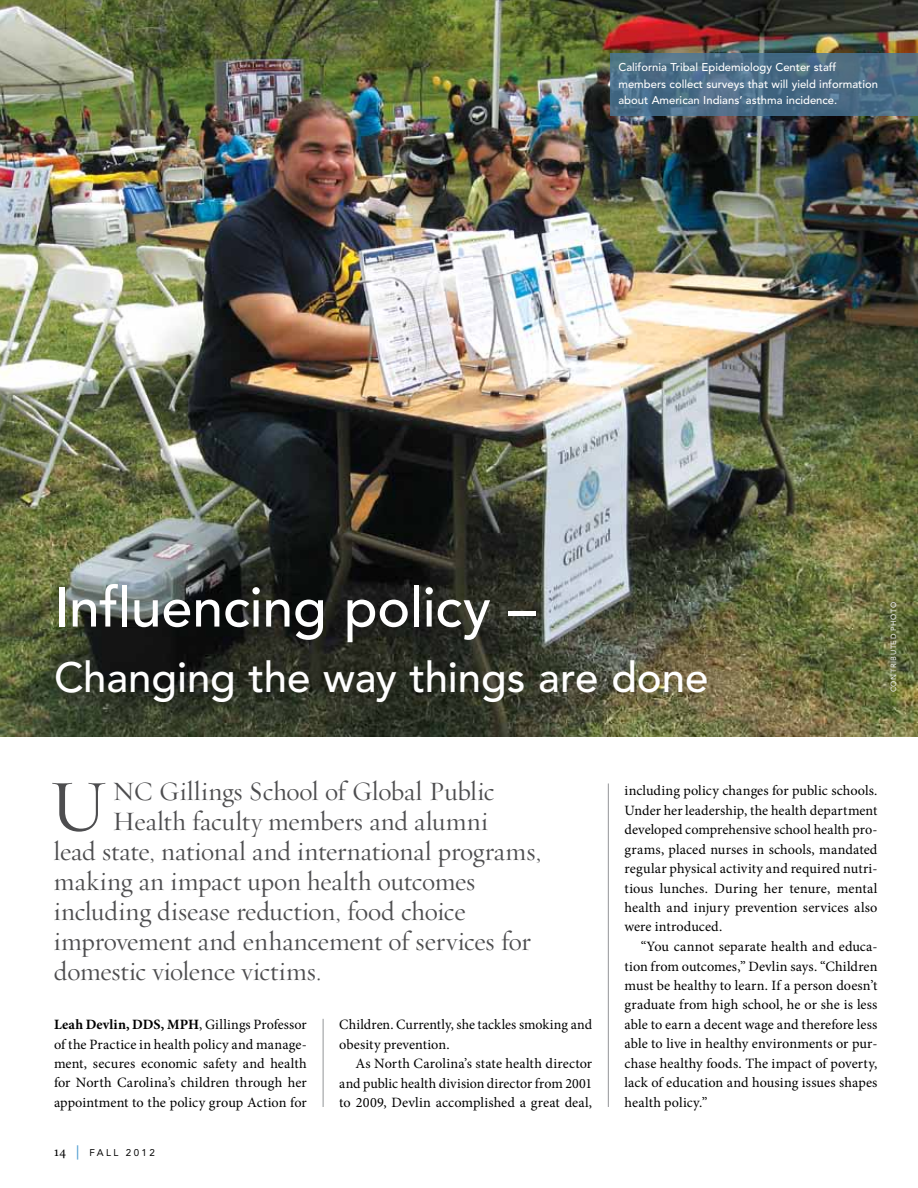
<style>
.page{position:relative;width:918px;height:1188px;background:#fff}
.page>*{position:absolute;margin:0;border:0;box-sizing:border-box;transform-origin:0 0}
.t1{font:73.8px "Requiem Display HTF Roman";color:#4d4d4f}
.t2{font:500 55.5px "Avenir";letter-spacing:-.01em;color:#fff}
.t3{font:500 42px "Avenir";letter-spacing:-.005em;color:#fff}
.t4{font:27px "Requiem Display HTF Roman";letter-spacing:-.005em;color:#4d4d4f}
.t5{font:14.25px/19.5px "Minion Pro";letter-spacing:-.005em;color:#000;text-align:justify}
.t6{font:500 11.25px/16.5px "Avenir";color:#fff}
.t7{font:9.75px "Avenir";letter-spacing:.25em;color:#000}
.t8{font:500 7.5px "Avenir";letter-spacing:.075em;color:#e6e7e8}
.s1{font-weight:700}
.s2{font-family:"Minion Pro";font-size:14.25px}
.s3{font-family:"Minion Pro";font-weight:600;font-size:14.25px;color:#56a0d3}
</style>
<div class="page">
<img style="left:0;top:0;width:918px;height:736px">
<hr style="left:323px;top:1019px;width:1px;height:88px;background:#939598">
<hr style="left:608px;top:784px;width:1px;height:323px;background:#939598">
<svg style="left:610px;top:54px;width:308px;height:62px;background:#4b6d86"></svg>
<p class="t6" style="left:618px;top:59px;width:261px">California Tribal Epidemiology Center staff members collect surveys that will yield information about American Indians’ asthma incidence.</p>
<h2 class="t2" style="left:54px;top:575px;width:483px">Influencing policy –</h2>
<h3 class="t3" style="left:54px;top:653px;width:656px">Changing the way things are done</h3>
<p class="t8" style="left:889px;top:692px;width:92px;rotate:-90deg">contributed photo</p>
<h1 class="t1" style="left:49px;top:763px;width:61px">U</h1>
<h3 class="t4" style="left:112px;top:776px;width:384px">NC Gillings School of Global Public</h3>
<h3 class="t4" style="left:112px;top:806px;width:377px">Health faculty members and alumni</h3>
<h3 class="t4" style="left:54px;top:836px;width:488px">lead state, national and international programs,</h3>
<h3 class="t4" style="left:54px;top:866px;width:423px">making an impact upon health outcomes</h3>
<h3 class="t4" style="left:54px;top:896px;width:413px">including disease reduction, food choice</h3>
<h3 class="t4" style="left:54px;top:926px;width:478px">improvement and enhancement of services for</h3>
<h3 class="t4" style="left:54px;top:956px;width:269px">domestic violence victims.</h3>
<p class="t5" style="left:54px;top:1015px;width:254px"><span class="s1">Leah Devlin, DDS, MPH</span>, Gillings Professor of the Practice in health policy and manage&shy;ment, secures economic safety and health for North Carolina’s children through her appointment to the policy group Action for</p>
<p class="t5" style="left:339px;top:1015px;width:254px">Children. Currently, she tackles smoking and obesity prevention.</p>
<p class="t5" style="left:339px;top:1054px;width:254px;text-indent:16px">As North Carolina’s state health director and public health division director from 2001 to 2009, Devlin accomplished a great deal,</p>
<p class="t7" style="left:54px;top:1147px;width:51px"><span class="s2">14</span> <span class="s3">|</span> FALL</p>
<p class="t7" style="left:126px;top:1147px;width:30px">2012</p>
<p class="t5" style="left:625px;top:781px;width:254px">including policy changes for public schools.<br>Under her leadership, the health department developed comprehensive school health pro&shy;grams, placed nurses in schools, mandated regular physical activity and required nutri&shy;tious lunches. During her tenure, mental health and injury prevention services also were introduced.</p>
<p class="t5" style="left:625px;top:937px;width:254px;text-indent:16px">“You cannot separate health and educa&shy;tion from outcomes,” Devlin says. “Children must be healthy to learn. If a person doesn’t graduate from high school, he or she is less able to earn a decent wage and therefore less able to live in healthy environments or pur&shy;chase healthy foods. The impact of poverty, lack of education and housing issues shapes health policy.”</p>
</div>
